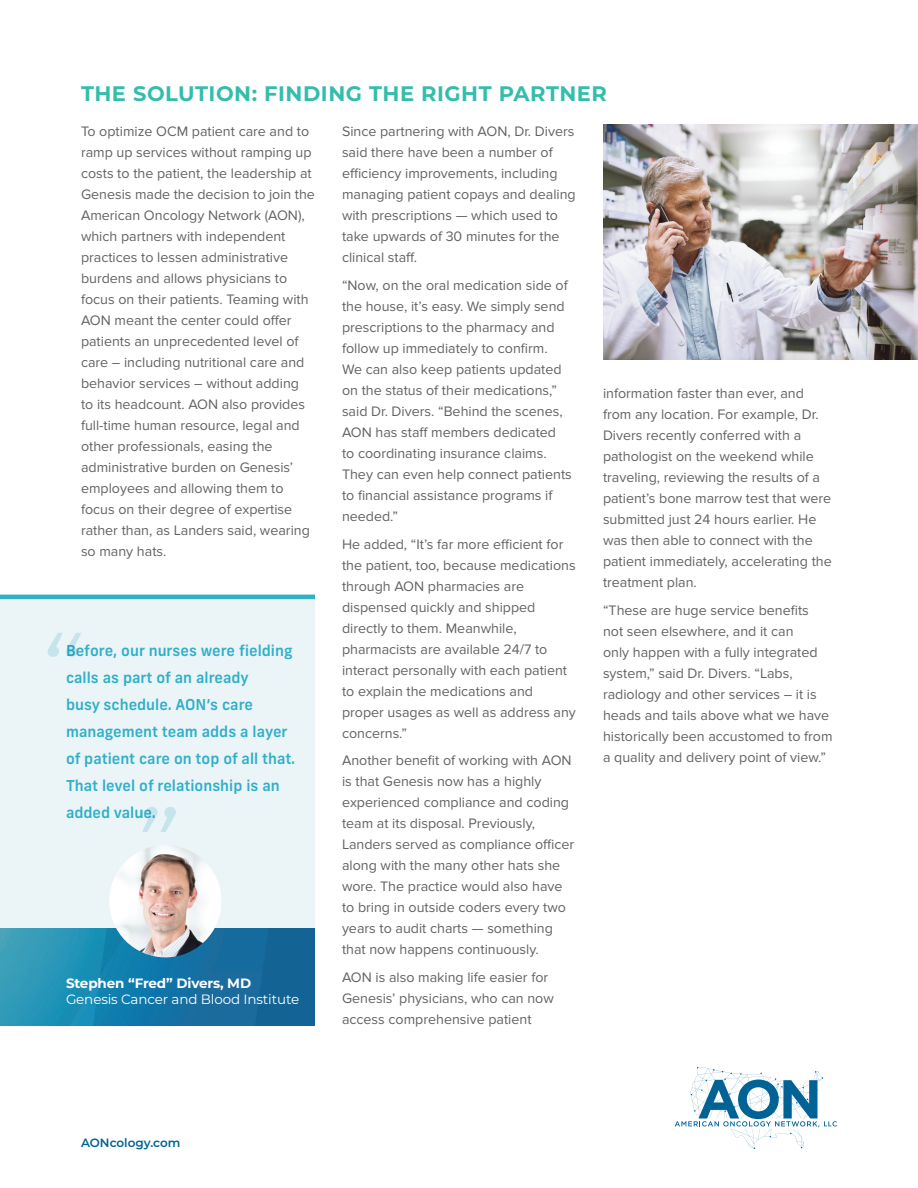
<style>
.page{position:relative;width:918px;height:1188px;background:#fff}
.page>*{position:absolute;margin:0;border:0;box-sizing:border-box;transform-origin:0 0}
.t1{font:700 21px "Montserrat";letter-spacing:.025em;color:#33bdac}
.t2{font:500 15px/27px "Frank New";color:#2fafc8}
.t3{font:14.25px/21px "Proxima Nova";color:#636366}
.t4{font:13.5px "Montserrat";letter-spacing:-.01em;color:#fff}
.t5{font:700 13.5px "Montserrat";letter-spacing:-.01em;color:#fff}
.t6{font:600 12px "Montserrat";color:#016395}
</style>
<div class="page">
<div style="left:0;top:595px;width:315px;height:409px;background:#ebf4f7"></div>
<img style="left:0;top:929px;width:315px;height:97px">
<hr style="left:0;top:595px;width:315px;height:4px;background:#2fafc8">
<img style="left:109px;top:845px;width:112px;height:112px;border-radius:56px">
<svg style="left:48px;top:633px;width:33px;height:24px"></svg>
<svg style="left:142px;top:807px;width:34px;height:25px"></svg>
<svg style="left:675px;top:1067px;width:162px;height:82px"></svg>
<img style="left:603px;top:125px;width:315px;height:234px">
<h1 class="t1" style="left:81px;top:78px;width:528px">THE SOLUTION: FINDING THE RIGHT PARTNER</h1>
<p class="t3" style="left:81px;top:121px;width:236px">To optimize OCM patient care and to ramp up services without ramping up costs to the patient, the leadership at Genesis made the decision to join the American Oncology Network (AON), which partners with independent practices to lessen administrative burdens and allows physicians to focus on their patients. Teaming with AON meant the center could offer patients an unprecedented level of care – including nutritional care and behavior services – without adding<br>to its headcount. AON also provides full-time human resource, legal and other professionals, easing the administrative burden on Genesis’ employees and allowing them to focus on their degree of expertise rather than, as Landers said, wearing so many hats.</p>
<p class="t3" style="left:342px;top:121px;width:235px">Since partnering with AON, Dr. Divers said there have been a number of efficiency improvements, including managing patient copays and dealing with prescriptions — which used to take upwards of 30 minutes for the clinical staff.</p>
<p class="t3" style="left:342px;top:275px;width:231px">“Now, on the oral medication side of the house, it’s easy. We simply send prescriptions to the pharmacy and follow up immediately to confirm.<br>We can also keep patients updated on the status of their medications,” said Dr. Divers. “Behind the scenes,<br>AON has staff members dedicated to coordinating insurance claims.<br>They can even help connect patients to financial assistance programs if needed.”</p>
<p class="t3" style="left:342px;top:534px;width:235px">He added, “It’s far more efficient for the patient, too, because medications through AON pharmacies are dispensed quickly and shipped directly to them. Meanwhile, pharmacists are available 24/7 to interact personally with each patient to explain the medications and proper usages as well as address any concerns.”</p>
<p class="t3" style="left:342px;top:750px;width:234px">Another benefit of working with AON is that Genesis now has a highly experienced compliance and coding team at its disposal. Previously, Landers served as compliance officer along with the many other hats she wore. The practice would also have to bring in outside coders every two years to audit charts — something that now happens continuously.</p>
<p class="t3" style="left:342px;top:967px;width:213px">AON is also making life easier for<br>Genesis’ physicians, who can now access comprehensive patient</p>
<p class="t3" style="left:603px;top:383px;width:230px">information faster than ever, and from any location. For example, Dr.<br>Divers recently conferred with a pathologist on the weekend while traveling, reviewing the results of a patient’s bone marrow test that were submitted just 24 hours earlier. He was then able to connect with the patient immediately, accelerating the treatment plan.</p>
<p class="t3" style="left:603px;top:600px;width:231px">“These are huge service benefits<br>not seen elsewhere, and it can<br>only happen with a fully integrated system,” said Dr. Divers. “Labs, radiology and other services – it is heads and tails above what we have historically been accustomed to from a quality and delivery point of view.”</p>
<p class="t2" style="left:66px;top:637px;width:231px">Before, our nurses were fielding calls as part of an already<br>busy schedule. AON’s care management team adds a layer of patient care on top of all that.<br>That level of relationship is an added value.</p>
<p class="t5" style="left:66px;top:973px;width:187px">Stephen “Fred” Divers, MD</p>
<p class="t4" style="left:66px;top:990px;width:235px">Genesis Cancer and Blood Institute</p>
<p class="t6" style="left:81px;top:1134px;width:101px">AONcology.com</p>
</div>
